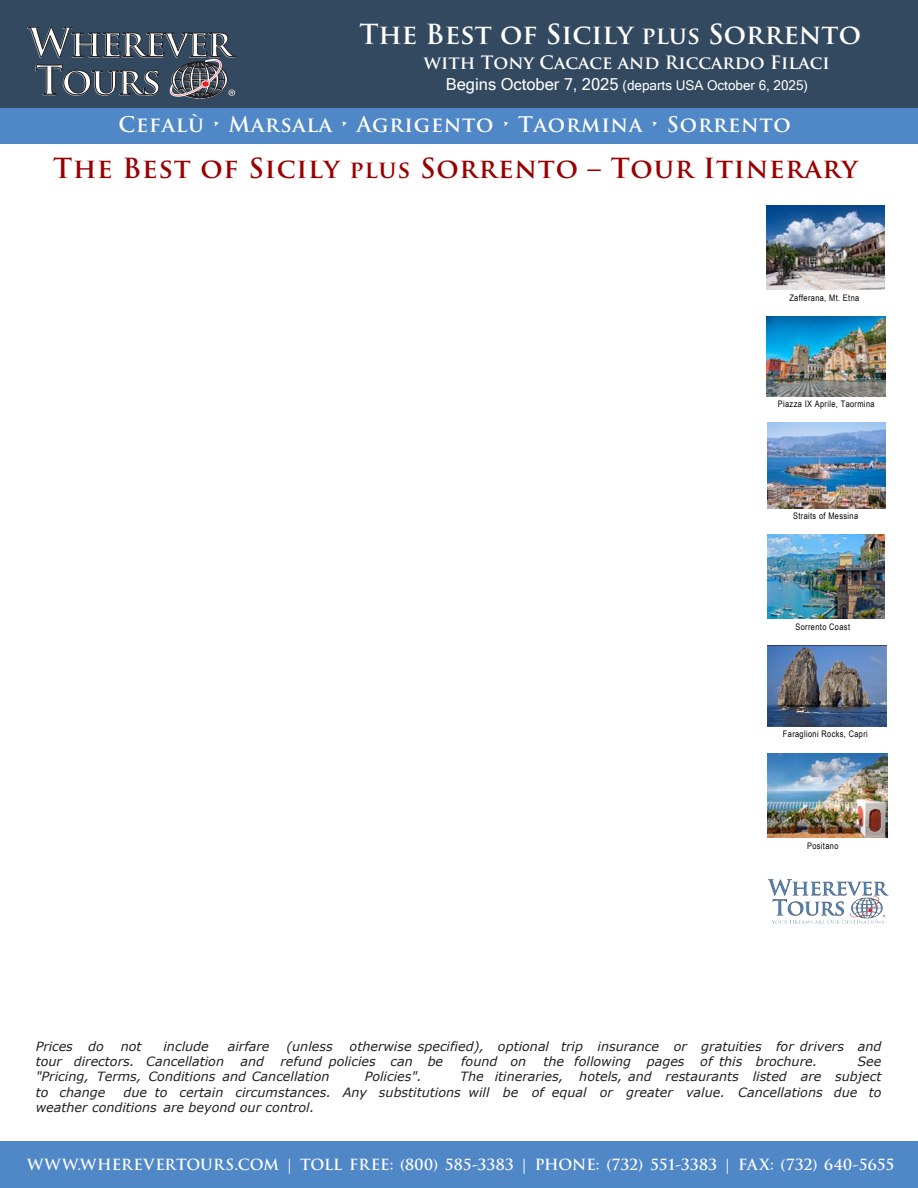
<style>
.page{position:relative;width:918px;height:1188px;background:#fff}
.page>*{position:absolute;margin:0;border:0;box-sizing:border-box;transform-origin:0 0}
.t1{font:700 27px "Trajan Pro";letter-spacing:.03em;color:#900}
.t2{font:700 27px "Trajan Pro";color:#fff}
.t3{font:700 21px "Trajan Pro";letter-spacing:.035em;color:#fff}
.t4{font:700 18px "Trajan Pro";color:#fff}
.t5{font:700 15px "Trajan Pro";color:#fff}
.t6{font:13.5px "Microsoft Sans Serif";color:#fff}
.t7{font:italic 12.75px/15.3px "Verdana";color:#231f20}
.t8{font:9px "Arial Narrow";letter-spacing:.04em;color:#000}
.s1{font-size:24px}
.s2{font-size:16.5px}
</style>
<div class="page">
<div style="left:0;top:0;width:918px;height:133px;background:#334960"></div>
<div style="left:0;top:108px;width:918px;height:35px;background:#5087c7"></div>
<div style="left:0;top:1141px;width:918px;height:47px;background:#5087c7"></div>
<svg style="left:27px;top:27px;width:209px;height:72px"></svg>
<img style="left:767px;top:879px;width:122px;height:45px">
<img style="left:767px;top:645px;width:119px;height:81px">
<img style="left:767px;top:535px;width:117px;height:83px">
<img style="left:767px;top:423px;width:118px;height:85px">
<img style="left:767px;top:753px;width:120px;height:85px">
<img style="left:766px;top:317px;width:120px;height:79px">
<img style="left:766px;top:205px;width:118px;height:85px">
<h1 class="t2" style="left:359px;top:18px;width:503px">The Best of Sicily <span class="s1">plus</span> Sorrento</h1>
<h3 class="t4" style="left:424px;top:52px;width:408px">with Tony Cacace and Riccardo Filaci</h3>
<p class="t6" style="left:446px;top:78px;width:364px"><span class="s2">Begins October 7, 2025</span> (departs USA October 6, 2025)</p>
<h2 class="t3" style="left:119px;top:112px;width:674px">Cefalù • Marsala • Agrigento • Taormina • Sorrento</h2>
<h1 class="t1" style="left:53px;top:151px;width:806px">The Best of Sicily <span class="s1">plus</span> Sorrento – Tour Itinerary</h1>
<p class="t8" style="left:789px;top:292px;width:71px">Zafferana, Mt. Etna</p>
<p class="t8" style="left:778px;top:398px;width:98px">Piazza IX Aprile, Taormina</p>
<p class="t8" style="left:793px;top:510px;width:67px">Straits of Messina</p>
<p class="t8" style="left:796px;top:620px;width:56px">Sorrento Coast</p>
<p class="t8" style="left:783px;top:727px;width:86px">Faraglioni Rocks, Capri</p>
<p class="t8" style="left:807px;top:839px;width:33px">Positano</p>
<p class="t7" style="left:36px;top:1039px;width:70px">Prices do</p>
<p class="t7" style="left:121px;top:1039px;width:22px">not</p>
<p class="t7" style="left:163px;top:1039px;width:47px">include</p>
<p class="t7" style="left:228px;top:1039px;width:43px">airfare</p>
<p class="t7" style="left:286px;top:1039px;width:48px">(unless</p>
<p class="t7" style="left:350px;top:1039px;width:533px">otherwise specified), optional trip insurance or gratuities for drivers and</p>
<p class="t7" style="left:36px;top:1054px;width:190px">tour directors. Cancellation</p>
<p class="t7" style="left:240px;top:1054px;width:25px">and</p>
<p class="t7" style="left:281px;top:1054px;width:164px">refund policies can be</p>
<p class="t7" style="left:461px;top:1054px;width:67px">found on</p>
<p class="t7" style="left:543px;top:1054px;width:275px">the following pages of this brochure.</p>
<p class="t7" style="left:858px;top:1054px;width:25px">See</p>
<p class="t7" style="left:36px;top:1069px;width:295px">"Pricing, Terms, Conditions and Cancellation</p>
<p class="t7" style="left:365px;top:1069px;width:59px">Policies".</p>
<p class="t7" style="left:460px;top:1069px;width:423px">The itineraries, hotels, and restaurants listed are subject</p>
<p class="t7" style="left:36px;top:1084px;width:71px">to change</p>
<p class="t7" style="left:36px;top:1084px;width:847px;text-indent:88px">due to certain circumstances. Any substitutions will be of equal or greater value. Cancellations due to weather conditions are beyond our control.</p>
<p class="t5" style="left:27px;top:1155px;width:869px">WWW.WHEREVERTOURS.COM | TOLL FREE: (800) 585-3383 | PHONE: (732) 551-3383 | FAX: (732) 640-5655</p>
</div>
